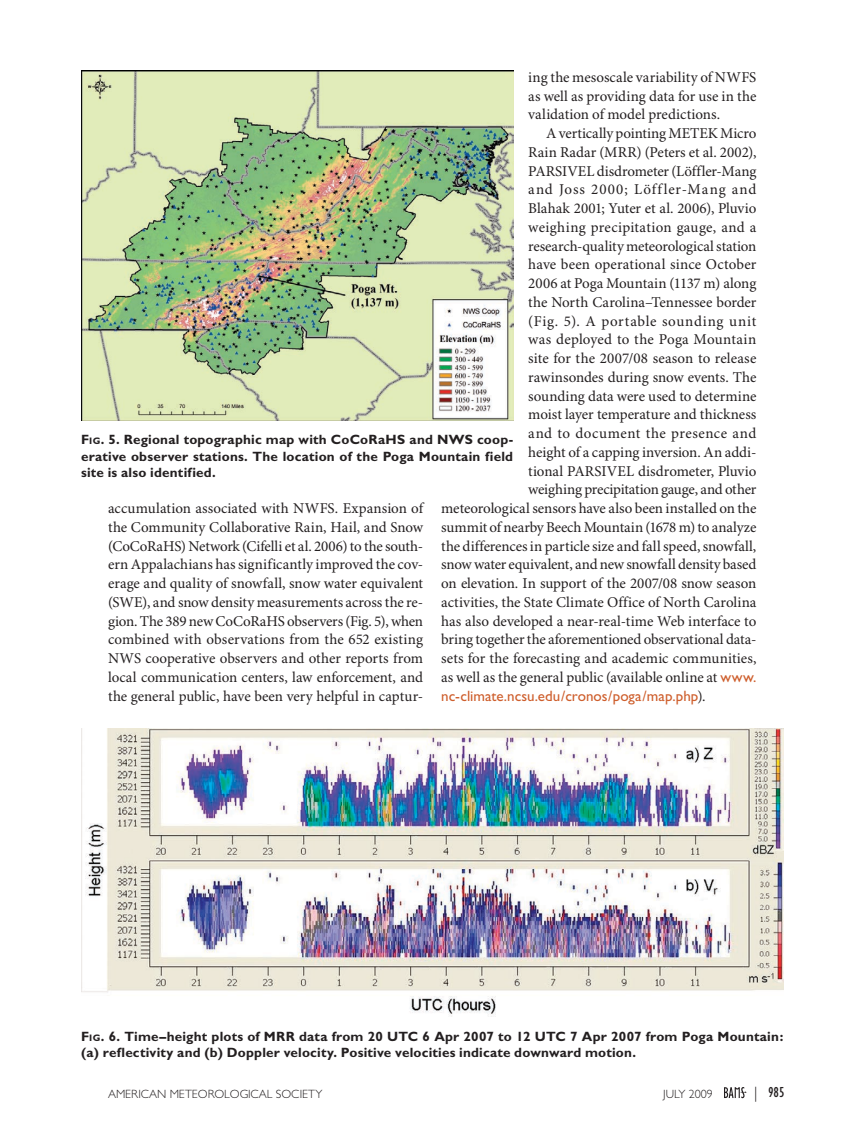
<style>
.page{position:relative;width:851px;height:1134px;background:#fff}
.page>*{position:absolute;margin:0;border:0;box-sizing:border-box;transform-origin:0 0}
.t1{font:15px/18.8px "Minion Pro";color:#231f20;text-align:justify}
.t2{font:15px "Gill Sans";color:#ce5e2c}
.t3{font:condensed 15px "Gill Sans";color:#231f20}
.t4{font:700 13.5px/16.5px "Gill Sans";letter-spacing:.015em;color:#231f20;text-align:justify}
.t5{font:300 12px "Gill Sans";color:#231f20}
.s1{font-family:"Gill Sans";color:#ce5e2c}
.s2{font-family:"Minion Pro";color:#231f20}
.s3{font-style:inherit}
.s4{font-size:9.45px}
.s5{font-weight:300;font-stretch:normal}
</style>
<div class="page">
<svg style="left:724px;top:1087px;width:22px;height:11px"></svg>
<img style="left:81px;top:70px;width:432px;height:350px">
<img style="left:81px;top:728px;width:702px;height:289px">
<p class="t1" style="left:528px;top:68px;width:229px">ing the mesoscale variability of NWFS as well as providing data for use in the validation of model predictions.</p>
<p class="t1" style="left:441px;top:124px;width:317px;text-align:right">A vertically pointing METEK Micro<br>Rain Radar (MRR) (Peters et al. 2002),<br>PARSIVEL disdrometer (Löffler-Mang<br>and Joss 2000; Löffler-Mang and<br>Blahak 2001; Yuter et al. 2006), Pluvio<br>weighing precipitation gauge, and a research-quality meteorological station<br>have been operational since October<br>2006 at Poga Mountain (1137 m) along<br>the North Carolina–Tennessee border<br>(Fig. 5). A portable sounding unit<br>was deployed to the Poga Mountain<br>site for the 2007/08 season to release<br>rawinsondes during snow events. The<br>sounding data were used to determine<br>moist layer temperature and thickness<br>and to document the presence and<br>height of a capping inversion. An addi-<br>tional PARSIVEL disdrometer, Pluvio<br>weighing precipitation gauge, and other meteorological sensors have also been installed on the summit of nearby Beech Mountain (1678 m) to analyze the differences in particle size and fall speed, snowfall, snow water equivalent, and new snowfall density based on elevation. In support of the 2007/08 snow season activities, the State Climate Office of North Carolina has also developed a near-real-time Web interface to bring together the aforementioned observational data&shy;sets for the forecasting and academic communities, as well as the general public (available online at <span class="s1">www.</span></p>
<p class="t2" style="left:441px;top:687px;width:266px">nc-climate.ncsu.edu/cronos/poga/map.php<span class="s2">).</span></p>
<p class="t4" style="left:81px;top:431px;width:434px"><span class="s3">F</span><span class="s4">ig</span><span class="s3">.</span> 5. Regional topographic map with CoCoRaHS and NWS coop&shy;erative observer stations. The location of the Poga Mountain field site is also identified.</p>
<p class="t1" style="left:108px;top:499px;width:317px">accumulation associated with NWFS. Expansion of the Community Collaborative Rain, Hail, and Snow (CoCoRaHS) Network (Cifelli et al. 2006) to the south&shy;ern Appalachians has significantly improved the cov&shy;erage and quality of snowfall, snow water equivalent (SWE), and snow density measurements across the re&shy;gion. The 389 new CoCoRaHS observers (Fig. 5), when combined with observations from the 652 existing NWS cooperative observers and other reports from local communication centers, law enforcement, and the general public, have been very helpful in captur-</p>
<p class="t4" style="left:81px;top:1028px;width:704px"><span class="s3">F</span><span class="s4">ig</span><span class="s3">.</span> 6. Time–height plots of MRR data from 20 UTC 6 Apr 2007 to 12 UTC 7 Apr 2007 from Poga Mountain: (a) reflectivity and (b) Doppler velocity. Positive velocities indicate downward motion.</p>
<p class="t5" style="left:108px;top:1087px;width:216px">AMERICAN METEOROLOGICAL SOCIETY</p>
<p class="t5" style="left:663px;top:1087px;width:51px">JUly 2009</p>
<p class="t3" style="left:754px;top:1084px;width:32px"><span class="s5">|</span> 985</p>
</div>
